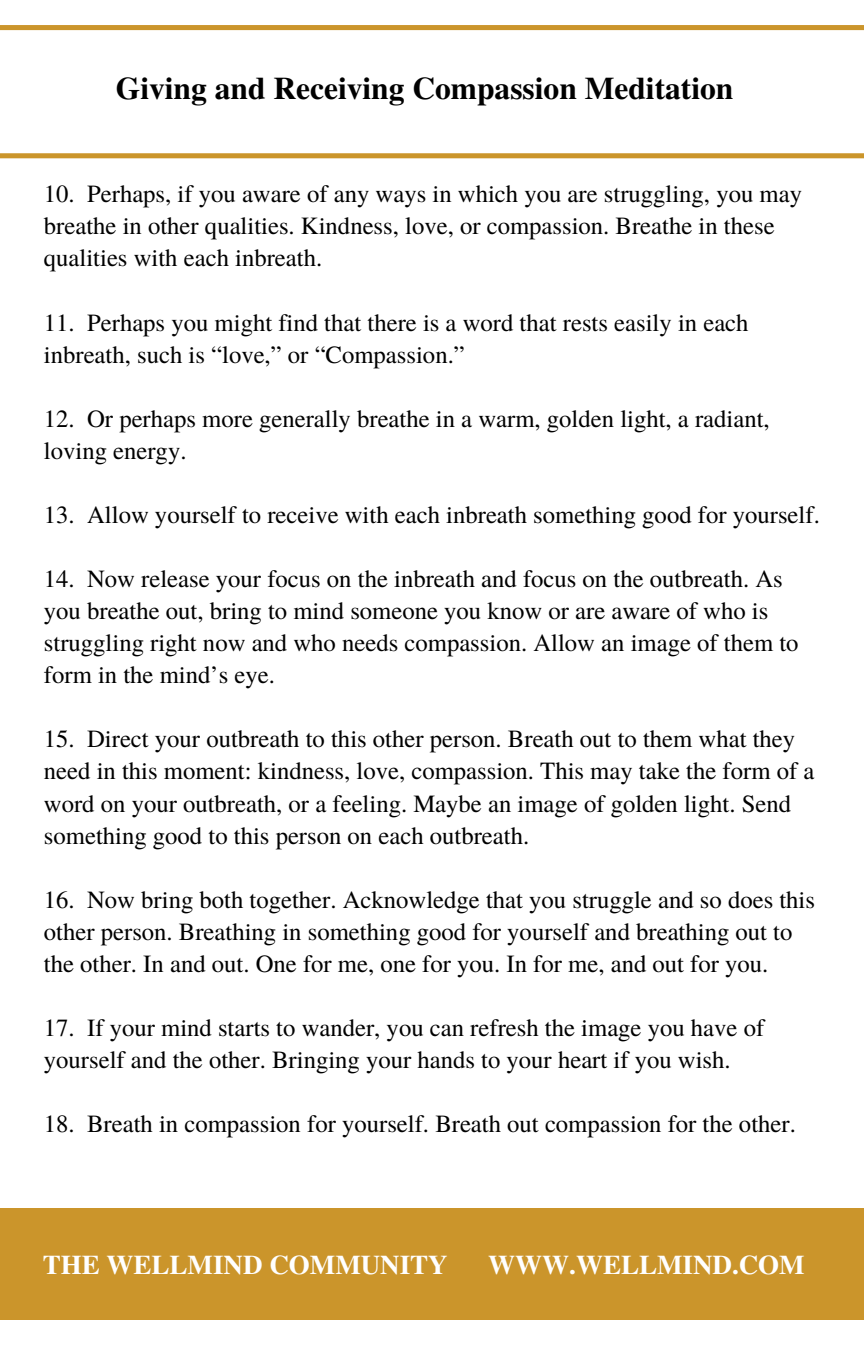
<style>
.page{position:relative;width:864px;height:1350px;background:#fff}
.page>*{position:absolute;margin:0;border:0;box-sizing:border-box;transform-origin:0 0}
.t1{font:700 31.5px "Te X Gyre Termes";color:#000}
.t2{font:700 27px "Te X Gyre Termes";color:#fff}
.t3{font:24.75px/31.9px "Te X Gyre Termes";color:#000}
</style>
<div class="page">
<div style="left:0;top:25px;width:864px;height:5px;background:#cb952b"></div>
<div style="left:0;top:153px;width:864px;height:5px;background:#cb952b"></div>
<div style="left:0;top:1208px;width:864px;height:112px;background:#cb952b"></div>
<p class="t1" style="left:116px;top:64px;width:619px">Giving and Receiving Compassion Meditation</p>
<p class="t3" style="left:44px;top:177px;width:760px">10. Perhaps, if you aware of any ways in which you are struggling, you may breathe in other qualities. Kindness, love, or compassion. Breathe in these qualities with each inbreath.</p>
<p class="t3" style="left:44px;top:305px;width:706px">11. Perhaps you might find that there is a word that rests easily in each inbreath, such is “love,” or “Compassion.”</p>
<p class="t3" style="left:44px;top:401px;width:727px">12. Or perhaps more generally breathe in a warm, golden light, a radiant, loving energy.</p>
<p class="t3" style="left:44px;top:497px;width:777px">13. Allow yourself to receive with each inbreath something good for yourself.</p>
<p class="t3" style="left:44px;top:562px;width:756px">14. Now release your focus on the inbreath and focus on the outbreath. As you breathe out, bring to mind someone you know or are aware of who is struggling right now and who needs compassion. Allow an image of them to form in the mind’s eye.</p>
<p class="t3" style="left:44px;top:722px;width:772px">15. Direct your outbreath to this other person. Breath out to them what they need in this moment: kindness, love, compassion. This may take the form of a word on your outbreath, or a feeling. Maybe an image of golden light. Send something good to this person on each outbreath.</p>
<p class="t3" style="left:44px;top:882px;width:773px">16. Now bring both together. Acknowledge that you struggle and so does this other person. Breathing in something good for yourself and breathing out to the other. In and out. One for me, one for you. In for me, and out for you.</p>
<p class="t3" style="left:44px;top:1010px;width:722px">17. If your mind starts to wander, you can refresh the image you have of yourself and the other. Bringing your hands to your heart if you wish.</p>
<p class="t3" style="left:44px;top:1107px;width:753px">18. Breath in compassion for yourself. Breath out compassion for the other.</p>
<p class="t2" style="left:43px;top:1244px;width:407px">THE WELLMIND COMMUNITY</p>
<p class="t2" style="left:488px;top:1244px;width:318px">WWW.WELLMIND.COM</p>
</div>
